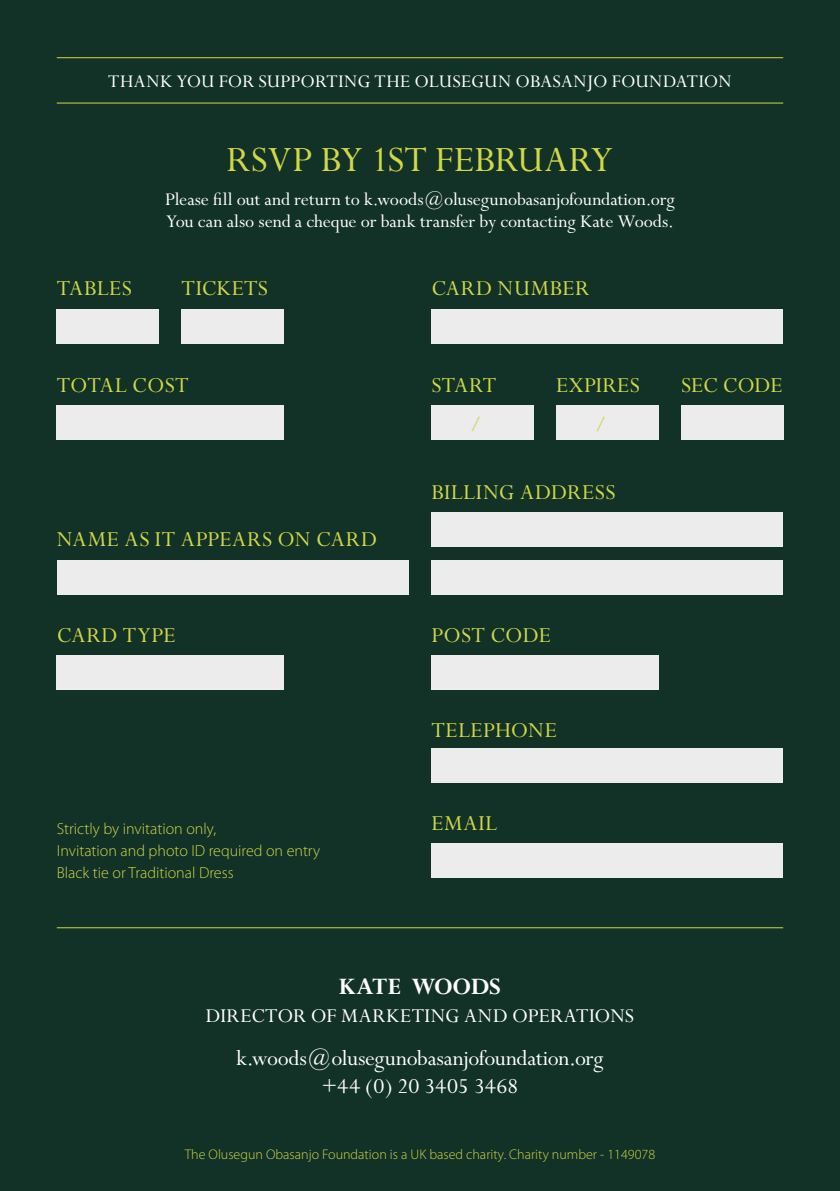
<style>
.page{position:relative;width:840px;height:1191px;background:#fff}
.page>*{position:absolute;margin:0;border:0;box-sizing:border-box;transform-origin:0 0}
.t1{font:40px "Perpetua";color:#d1d746}
.t2{font:700 26px "Perpetua";letter-spacing:-.01em;color:#fff}
.t3{font:24px/39.2px "Perpetua";letter-spacing:.015em;color:#d1d746}
.t4{font:24px/28px "Perpetua";letter-spacing:-.01em;color:#fff;text-align:center}
.t5{font:22px "Perpetua";letter-spacing:.01em;color:#fff}
.t6{font:20px/22px "Perpetua";color:#fff}
.t7{font:300 16px/22px "Myriad Pro";color:#d1d746}
.t8{font:300 14px "Myriad Pro";color:#d1d746}
</style>
<div class="page">
<div style="left:0;top:0;width:839px;height:1191px;background:#123127"></div>
<div style="left:431px;top:748px;width:351px;height:34px;background:#ebeceb"></div>
<div style="left:431px;top:843px;width:351px;height:34px;background:#ebeceb"></div>
<div style="left:57px;top:309px;width:102px;height:34px;background:#ebeceb"></div>
<div style="left:57px;top:405px;width:226px;height:34px;background:#ebeceb"></div>
<div style="left:57px;top:655px;width:226px;height:34px;background:#ebeceb"></div>
<div style="left:431px;top:655px;width:227px;height:34px;background:#ebeceb"></div>
<div style="left:57px;top:560px;width:351px;height:34px;background:#ebeceb"></div>
<div style="left:181px;top:309px;width:102px;height:34px;background:#ebeceb"></div>
<div style="left:431px;top:309px;width:351px;height:34px;background:#ebeceb"></div>
<div style="left:431px;top:405px;width:102px;height:34px;background:#ebeceb"></div>
<div style="left:556px;top:405px;width:102px;height:34px;background:#ebeceb"></div>
<div style="left:680px;top:405px;width:102px;height:34px;background:#ebeceb"></div>
<div style="left:431px;top:512px;width:351px;height:34px;background:#ebeceb"></div>
<div style="left:431px;top:560px;width:351px;height:34px;background:#ebeceb"></div>
<hr style="left:57px;top:57px;width:725px;height:1px;background:#d1d746">
<hr style="left:57px;top:103px;width:725px;height:1px;background:#d1d746">
<hr style="left:57px;top:927px;width:725px;height:1px;background:#d1d746">
<p class="t6" style="left:108px;top:71px;width:624px">THANK YOU FOR SUPPORTING THE OLUSEGUN OBASANJO FOUNDATION</p>
<h1 class="t1" style="left:226px;top:139px;width:388px">RSVP BY 1ST FEBRUARY</h1>
<p class="t3" style="left:57px;top:270px;width:77px">TABLES</p>
<p class="t6" style="left:165px;top:189px;width:511px">Please fill out and return to k.woods@olusegunobasanjofoundation.org<br>You can also send a cheque or bank transfer by contacting Kate Woods.</p>
<p class="t3" style="left:181px;top:270px;width:88px">TICKETS</p>
<p class="t3" style="left:431px;top:270px;width:159px">CARD NUMBER</p>
<p class="t3" style="left:57px;top:366px;width:133px">TOTAL COST</p>
<p class="t3" style="left:57px;top:521px;width:321px">NAME AS IT APPEARS ON CARD</p>
<p class="t3" style="left:469px;top:366px;width:28px;text-indent:-39px">START /</p>
<p class="t3" style="left:556px;top:366px;width:85px">EXPIRES</p>
<p class="t3" style="left:680px;top:366px;width:103px">SEC CODE</p>
<p class="t3" style="left:594px;top:405px;width:13px">/</p>
<p class="t3" style="left:431px;top:473px;width:185px">BILLING ADDRESS</p>
<p class="t3" style="left:57px;top:616px;width:120px">CARD TYPE</p>
<p class="t3" style="left:431px;top:616px;width:121px">POST CODE</p>
<p class="t7" style="left:57px;top:817px;width:265px">Strictly by invitation only,<br>Invitation and photo ID required on entry<br>Black tie or Traditional Dress</p>
<p class="t3" style="left:431px;top:711px;width:127px">TELEPHONE</p>
<p class="t3" style="left:431px;top:804px;width:67px">EMAIL</p>
<h2 class="t2" style="left:338px;top:972px;width:164px">KATE WOODS</h2>
<p class="t5" style="left:206px;top:1004px;width:429px">DIRECTOR OF MARKETING AND OPERATIONS</p>
<p class="t4" style="left:236px;top:1045px;width:368px">k.woods@olusegunobasanjofoundation.org +44 (0) 20 3405 3468</p>
<p class="t8" style="left:185px;top:1146px;width:471px">The Olusegun Obasanjo Foundation is a UK based charity. Charity number - 1149078</p>
</div>
